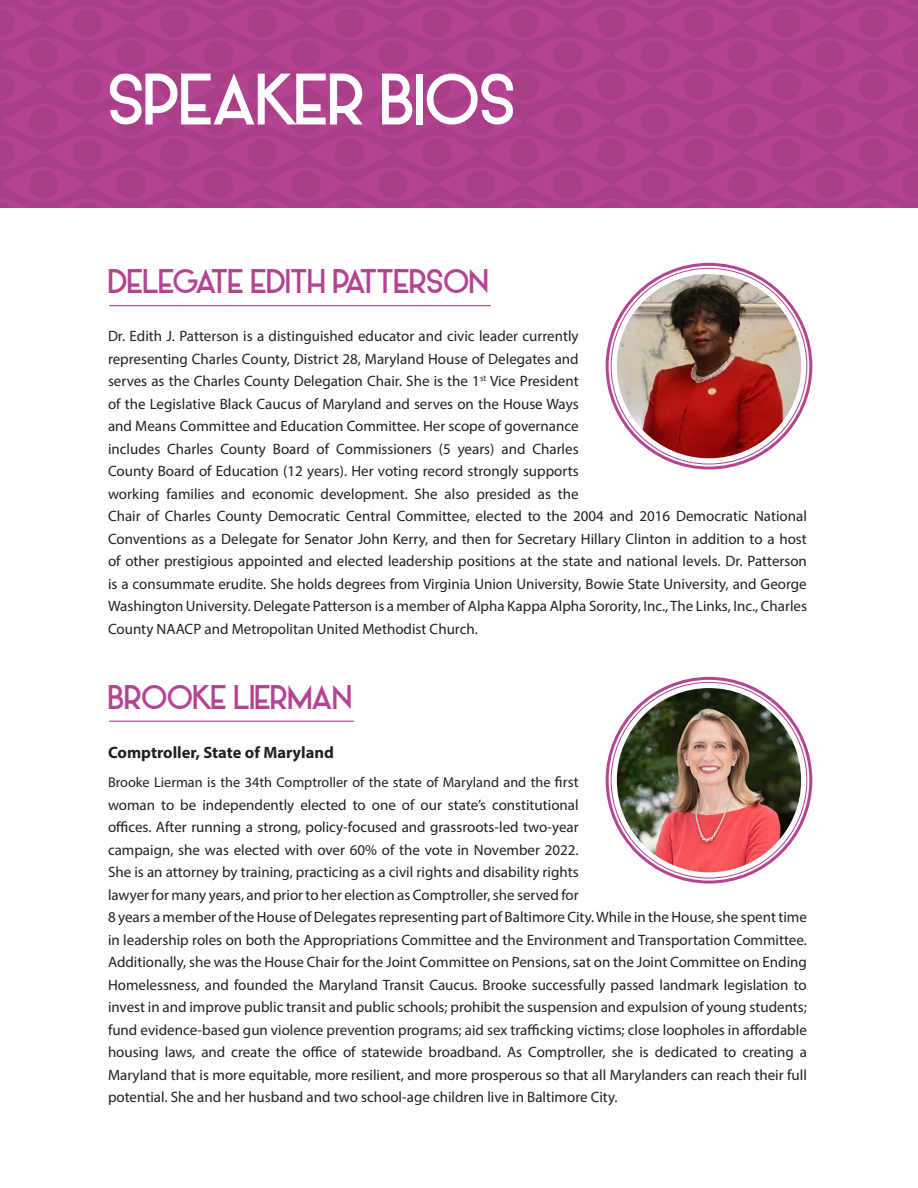
<style>
.page{position:relative;width:918px;height:1188px;background:#fff}
.page>*{position:absolute;margin:0;border:0;box-sizing:border-box;transform-origin:0 0}
.t1{font:63.75px "Alpaca Scarlett Demo";color:#fff}
.t2{font:30px "Alpaca Scarlett Demo";color:#b44391}
.t3{font:700 16.5px "Myriad Pro";color:#231f20}
.t4{font:15px/22.5px "Myriad Pro";color:#231f20}
.t5{font:14.25px "Myriad Pro";color:#231f20}
.s1{font-size:15px}
</style>
<div class="page">
<svg style="left:0;top:0;width:918px;height:208px;background:#ad408b"></svg>
<div style="left:815px;top:40px;width:30px;height:29px;background:#a93f88;border-radius:50%"></div>
<hr style="left:109px;top:305px;width:382px;height:1px;background:#b44391">
<hr style="left:109px;top:721px;width:245px;height:1px;background:#b44391">
<img style="left:617px;top:688px;width:184px;height:184px;border-radius:92px">
<img style="left:617px;top:274px;width:184px;height:184px;border-radius:92px">
<p class="t1" style="left:108px;top:65px;width:409px">SPEAKER BIOS</p>
<p class="t2" style="left:108px;top:265px;width:382px">DELEGATE EDITH PATTERSON</p>
<p class="t4" style="left:108px;top:325px;width:701px">Dr. Edith J. Patterson is a distinguished educator and civic leader currently<br>representing Charles County, District 28, Maryland House of Delegates and<br>serves as the Charles County Delegation Chair. She is the 1<sup>st</sup> Vice President<br>of the Legislative Black Caucus of Maryland and serves on the House Ways<br>and Means Committee and Education Committee. Her scope of governance<br>includes Charles County Board of Commissioners (5 years) and Charles<br>County Board of Education (12 years). Her voting record strongly supports<br>working families and economic development. She also presided as the<br>Chair of Charles County Democratic Central Committee, elected to the 2004 and 2016 Democratic National Conventions as a Delegate for Senator John Kerry, and then for Secretary Hillary Clinton in addition to a host of other prestigious appointed and elected leadership positions at the state and national levels. Dr. Patterson is a consummate erudite. She holds degrees from Virginia Union University, Bowie State University, and George Washington University. Delegate Patterson is a member of Alpha Kappa Alpha Sorority, Inc., The Links, Inc., Charles County NAACP and Metropolitan United Methodist Church.</p>
<p class="t2" style="left:108px;top:681px;width:245px">BROOKE LIERMAN</p>
<p class="t3" style="left:108px;top:742px;width:228px">Comptroller, State of Maryland</p>
<p class="t5" style="left:108px;top:774px;width:472px">Brooke Lierman is the 34th Comptroller of the state of Maryland and the <span class="s1">first</span></p>
<p class="t4" style="left:108px;top:793px;width:701px">woman to be independently elected to one of our state’s constitutional<br>offices. After running a strong, policy-focused and grassroots-led two-year<br>campaign, she was elected with over 60% of the vote in November 2022.<br>She is an attorney by training, practicing as a civil rights and disability rights<br>lawyer for many years, and prior to her election as Comptroller, she served for<br>8 years a member of the House of Delegates representing part of Baltimore City. While in the House, she spent time in leadership roles on both the Appropriations Committee and the Environment and Transportation Committee.<br>Additionally, she was the House Chair for the Joint Committee on Pensions, sat on the Joint Committee on Ending Homelessness, and founded the Maryland Transit Caucus. Brooke successfully passed landmark legislation to invest in and improve public transit and public schools; prohibit the suspension and expulsion of young students; fund evidence-based gun violence prevention programs; aid sex trafficking victims; close loopholes in affordable housing laws, and create the office of statewide broadband. As Comptroller, she is dedicated to creating a Maryland that is more equitable, more resilient, and more prosperous so that all Marylanders can reach their full potential. She and her husband and two school-age children live in Baltimore City.</p>
</div>
